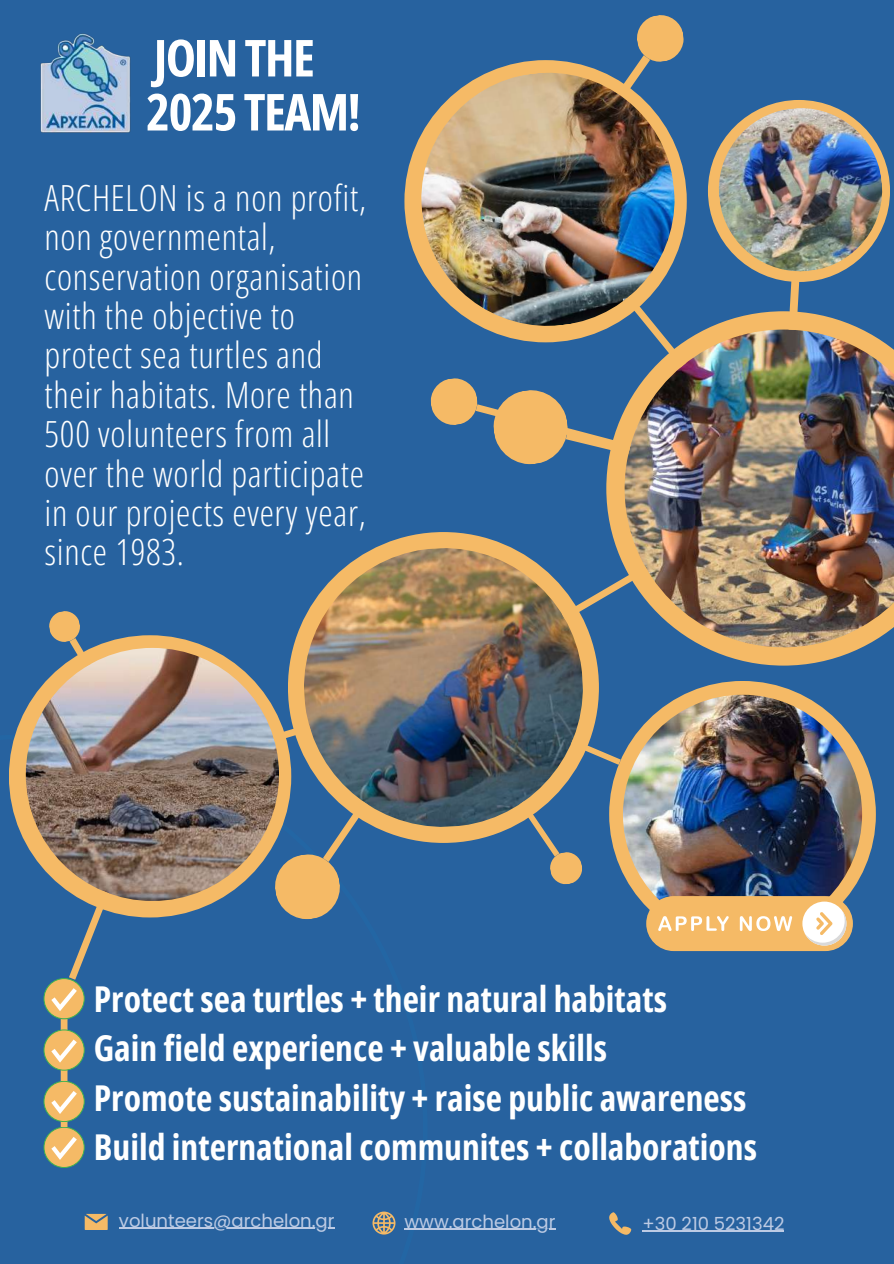
<style>
.page{position:relative;width:894px;height:1264px;background:#fff}
.page>*{position:absolute;margin:0;border:0;box-sizing:border-box;transform-origin:0 0}
.t1{font:700 51px/54px "Open Sans Condensed";letter-spacing:-.03em;color:#fff}
.t2{font:300 36px/39.3px "Open Sans Condensed";letter-spacing:.02em;color:#fff}
.t3{font:700 35.55px/49.3px "Open Sans Condensed";color:#fff}
.t4{font:18px "Poppins";color:#bdcbe4}
</style>
<div class="page">
<div style="left:0;top:0;width:893px;height:1263px;background:#27629f"></div>
<svg style="left:9px;top:736px;width:418px;height:499px"></svg>
<img style="left:40px;top:33px;width:91px;height:100px">
<svg style="left:606px;top:311px;width:257px;height:354px"></svg>
<div style="left:288px;top:532px;width:310px;height:311px;background:#f5ba66;border-radius:50%"></div>
<div style="left:609px;top:681px;width:266px;height:266px;background:#f5ba66;border-radius:50%"></div>
<img style="left:622px;top:694px;width:239px;height:239px;border-radius:50%">
<img style="left:302px;top:546px;width:281px;height:283px">
<img style="left:624px;top:329px;width:269px;height:318px">
<img style="left:413px;top:65px;width:269px;height:223px">
<svg style="left:609px;top:15px;width:75px;height:91px"></svg>
<svg style="left:554px;top:559px;width:101px;height:67px"></svg>
<svg style="left:564px;top:734px;width:63px;height:35px"></svg>
<div style="left:44px;top:978px;width:40px;height:40px;background:#f5ba66;border-radius:50%"></div>
<div style="left:44px;top:978px;width:40px;height:40px;border:1px solid #3fb24f;border-radius:50%"></div>
<div style="left:44px;top:1029px;width:40px;height:41px;background:#f5ba66;border-radius:50%"></div>
<div style="left:44px;top:1029px;width:40px;height:41px;border:1px solid #3fb24f;border-radius:50%"></div>
<svg style="left:51px;top:1039px;width:26px;height:23px"></svg>
<div style="left:44px;top:1081px;width:40px;height:40px;background:#f5ba66;border-radius:50%"></div>
<div style="left:44px;top:1081px;width:40px;height:40px;border:1px solid #3fb24f;border-radius:50%"></div>
<svg style="left:51px;top:1091px;width:26px;height:22px"></svg>
<div style="left:44px;top:1127px;width:40px;height:40px;background:#f5ba66;border-radius:50%"></div>
<div style="left:44px;top:1127px;width:40px;height:40px;border:1px solid #3fb24f;border-radius:50%"></div>
<svg style="left:51px;top:1137px;width:26px;height:22px"></svg>
<div style="left:9px;top:635px;width:282px;height:282px;background:#f5ba66;border-radius:50%"></div>
<img style="left:26px;top:648px;width:253px;height:253px;border-radius:50%">
<svg style="left:265px;top:719px;width:53px;height:27px"></svg>
<img style="left:713px;top:103px;width:173px;height:173px">
<svg style="left:784px;top:263px;width:20px;height:75px"></svg>
<svg style="left:430px;top:288px;width:262px;height:179px"></svg>
<svg style="left:514px;top:795px;width:69px;height:90px"></svg>
<svg style="left:273px;top:793px;width:101px;height:128px"></svg>
<svg style="left:49px;top:611px;width:48px;height:64px"></svg>
<svg style="left:51px;top:883px;width:64px;height:128px"></svg>
<div style="left:646px;top:896px;width:206px;height:55px;background:#f5ba66;border-radius:27px"></div>
<div style="left:802px;top:901px;width:44px;height:44px;background:#fff;border-radius:50%"></div>
<svg style="left:804px;top:911px;width:42px;height:34px"></svg>
<svg style="left:658px;top:916px;width:70px;height:15px"></svg>
<svg style="left:739px;top:916px;width:52px;height:15px"></svg>
<svg style="left:372px;top:1211px;width:23px;height:22px"></svg>
<svg style="left:85px;top:1213px;width:22px;height:16px"></svg>
<svg style="left:609px;top:1212px;width:22px;height:22px"></svg>
<hr style="left:404px;top:1228px;width:151px;height:1px;background:#bdcbe4">
<hr style="left:119px;top:1227px;width:215px;height:1px;background:#bdcbe4">
<hr style="left:642px;top:1230px;width:142px;height:1px;background:#bdcbe4">
<h1 class="t1" style="left:146px;top:30px;width:216px">JOINTHE<br>2025 TEAM!</h1>
<p class="t2" style="left:45px;top:177px;width:323px">ARCHELON is a non profit, non governmental, conservation organisation with the objective to protect sea turtles and their habitats. More than<br>500 volunteers from all over the world participate in our projects every year, since 1983.</p>
<p class="t3" style="left:94px;top:973px;width:664px">Protect sea turtles + their natural habitats<br>Gain field experience + valuable skills<br>Promote sustainability + raise public awareness Build international communites + collaborations</p>
<p class="t4" style="left:119px;top:1207px;width:217px">volunteers@archelon.gr</p>
<p class="t4" style="left:404px;top:1208px;width:152px">www.archelon.gr</p>
<p class="t4" style="left:642px;top:1210px;width:143px">+30 210 5231342</p>
</div>
